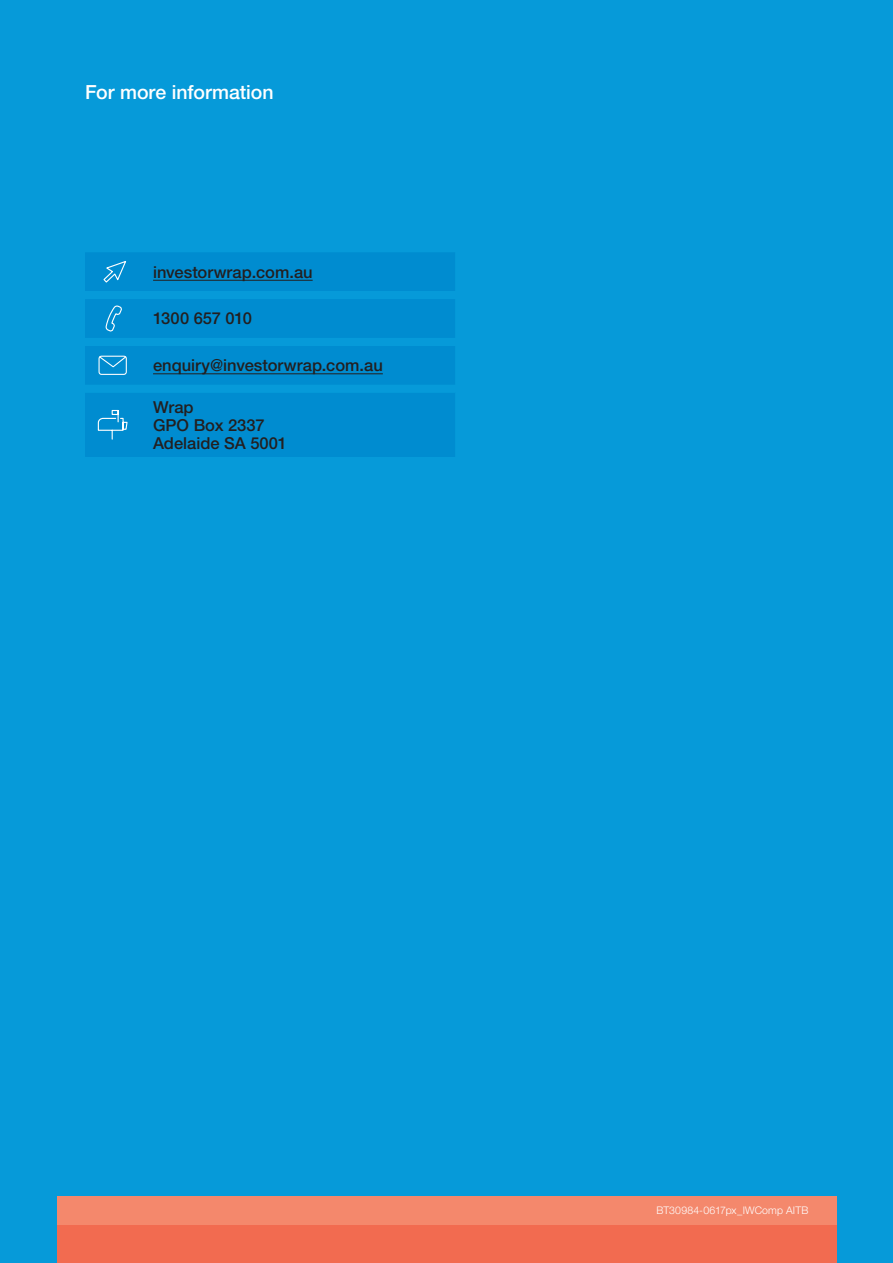
<style>
.page{position:relative;width:893px;height:1263px;background:#069ad9}
.page>*{position:absolute;margin:0;border:0;box-sizing:border-box;transform-origin:0 0}
.t1{font:500 19.5px "Helvetica Neue LT Std";color:#fff}
.t2{font:500 16.5px/18px "Helvetica Neue LT Std";color:#231f20}
.t3{font:300 10.5px "Helvetica Neue LT Std";letter-spacing:.015em;color:#fff}
</style>
<div class="page">
<div style="left:57px;top:1197px;width:779px;height:66px;background:#f26b50"></div>
<div style="left:57px;top:1197px;width:779px;height:28px;background:#f4886c"></div>
<svg style="left:85px;top:253px;width:370px;height:204px;fill:#008cd0"></svg>
<svg style="left:102px;top:260px;width:26px;height:24px"></svg>
<hr style="left:153px;top:280px;width:160px;height:1px;background:#231f20">
<svg style="left:105px;top:302px;width:18px;height:31px"></svg>
<div style="left:99px;top:356px;width:28px;height:19px;border:1px solid #fff;border-radius:3px"></div>
<svg style="left:98px;top:355px;width:29px;height:13px"></svg>
<hr style="left:153px;top:374px;width:230px;height:1px;background:#231f20">
<svg style="left:97px;top:409px;width:31px;height:31px"></svg>
<p class="t1" style="left:85px;top:80px;width:190px">For more information</p>
<p class="t2" style="left:153px;top:263px;width:161px">investorwrap.com.au</p>
<p class="t2" style="left:153px;top:309px;width:100px">1300 657 010</p>
<p class="t2" style="left:153px;top:356px;width:231px">enquiry@investorwrap.com.au</p>
<p class="t2" style="left:153px;top:398px;width:136px">Wrap<br>GPO Box 2337<br>Adelaide SA 5001</p>
<p class="t3" style="left:656px;top:1204px;width:153px">BT30984-0617px_IWComp AITB</p>
</div>
